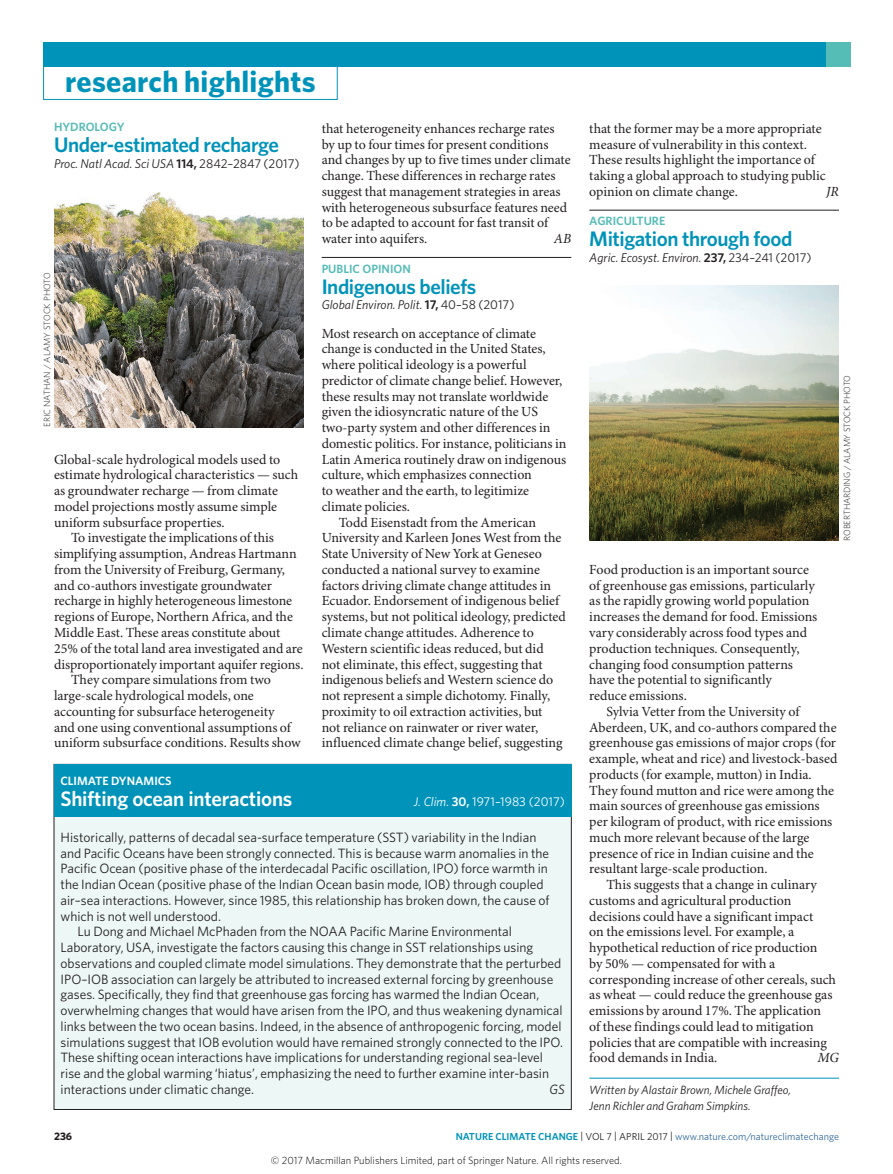
<style>
.page{position:relative;width:893px;height:1174px;background:#fff}
.page>*{position:absolute;margin:0;border:0;box-sizing:border-box;transform-origin:0 0}
.t1{font:700 30px "Whitney";letter-spacing:.01em;color:#0093ba}
.Title{font:600 21px "Whitney";letter-spacing:-.02em;color:#0093ba}
.RH_box_title{font:600 21px "Whitney";letter-spacing:-.01em;color:#fff}
.Body_text{font:13.95px/15.8px "Minion Pro";letter-spacing:-.005em;color:#231f20}
.Body_first{font:13.95px/15.8px "Minion Pro";color:#231f20}
.Body_text-2{font:italic 13.95px "Minion Pro";color:#231f20}
.Box_body_text{font:13.5px/15.8px "Whitney";color:#231f20}
.Box_body_first{font:13.5px/15.8px "Whitney";color:#231f20}
.Box_body_text-2{font:italic 13.5px "Whitney";color:#231f20}
.Journal_DOI_ref{font:italic 12.75px "Whitney";color:#231f20}
.Author_information{font:italic 12px/15.8px "Whitney";color:#231f20}
.Subject_w_rule{font:600 12px "Whitney";color:#56bcb6}
.RH_box_subject{font:600 12px "Whitney";color:#fff}
.Subject{font:600 12px "Whitney";color:#56bcb6}
.t2{font:700 10.8px "Whitney";color:#231f20}
.t3{font:300 10.5px "Whitney";color:#000}
.t4{font:10.2px "Whitney";color:#2f679b}
.Picture_credit{font:300 9px "Whitney";letter-spacing:-.01em;color:#231f20}
.s1{font-weight:600;font-style:normal}
.s2{font-style:normal}
.s3{color:#0093ba}
.s4{font-weight:400;font-style:italic;font-size:12.75px}
.s5{font-size:12.75px}
.s6{font-weight:400;font-size:12.75px}
.s7{font-weight:600;color:#0093ba}
.s8{color:#231f20}
</style>
<div class="page">
<div style="left:43px;top:66px;width:295px;height:34px;border:1px solid #0093ba"></div>
<div style="left:43px;top:43px;width:806px;height:24px;background:#0093ba"></div>
<div style="left:826px;top:43px;width:24px;height:24px;background:#56bcb6"></div>
<hr style="left:322px;top:257px;width:249px;height:1px;background:#231f20">
<hr style="left:589px;top:210px;width:250px;height:1px;background:#231f20">
<hr style="left:589px;top:1078px;width:250px;height:1px;background:#0093ba">
<div style="left:54px;top:764px;width:517px;height:345px;background:#edf7f6"></div>
<div style="left:54px;top:764px;width:517px;height:53px;background:#0093ba"></div>
<img style="left:54px;top:193px;width:250px;height:234px">
<img style="left:589px;top:285px;width:250px;height:256px">
<h1 class="t1" style="left:65px;top:61px;width:252px">research highlights</h1>
<p class="Subject" style="left:54px;top:119px;width:72px">HYDROLOGY</p>
<p class="Title" style="left:54px;top:131px;width:227px">Under-estimated recharge</p>
<p class="Journal_DOI_ref" style="left:54px;top:155px;width:247px">Proc. Natl Acad. Sci USA <span class="s1">114,</span> <span class="s2">2842–2847 (2017)</span></p>
<p class="Body_text" style="left:322px;top:121px;width:251px">that heterogeneity enhances recharge rates by up to four times for present conditions and changes by up to five times under climate change. These differences in recharge rates suggest that management strategies in areas with heterogeneous subsurface features need to be adapted to account for fast transit of water into aquifers.</p>
<p class="Body_text-2" style="left:554px;top:230px;width:19px">AB</p>
<p class="Picture_credit" style="left:41px;top:427px;width:156px;rotate:-90deg">ERIC NATHAN / ALAMY STOCK PHOTO</p>
<p class="Body_first" style="left:54px;top:452px;width:246px">Global-scale hydrological models used to estimate hydrological characteristics — such as groundwater recharge — from climate model projections mostly assume simple uniform subsurface properties.</p>
<p class="Body_text" style="left:54px;top:530px;width:251px;text-indent:17px">To investigate the implications of this simplifying assumption, Andreas Hartmann from the University of Freiburg, Germany, and co-authors investigate groundwater recharge in highly heterogeneous limestone regions of Europe, Northern Africa, and the Middle East. These areas constitute about 25% of the total land area investigated and are disproportionately important aquifer regions.</p>
<p class="Body_text" style="left:54px;top:672px;width:248px;text-indent:17px">They compare simulations from two large-scale hydrological models, one accounting for subsurface heterogeneity<br>and one using conventional assumptions of uniform subsurface conditions. Results show</p>
<p class="Subject_w_rule" style="left:322px;top:260px;width:91px">PUBLIC OPINION</p>
<p class="Title" style="left:322px;top:272px;width:156px">Indigenous beliefs</p>
<p class="Journal_DOI_ref" style="left:322px;top:296px;width:194px">Global Environ. Polit. <span class="s1">17,</span> <span class="s2">40–58 (2017)</span></p>
<p class="Body_first" style="left:322px;top:326px;width:246px">Most research on acceptance of climate change is conducted in the United States, where political ideology is a powerful predictor of climate change belief. However, these results may not translate worldwide given the idiosyncratic nature of the US two-party system and other differences in domestic politics. For instance, politicians in Latin America routinely draw on indigenous culture, which emphasizes connection<br>to weather and the earth, to legitimize climate policies.</p>
<p class="Body_text" style="left:322px;top:515px;width:246px;text-indent:17px">Todd Eisenstadt from the American University and Karleen Jones West from the State University of New York at Geneseo conducted a national survey to examine factors driving climate change attitudes in Ecuador. Endorsement of indigenous belief systems, but not political ideology, predicted climate change attitudes. Adherence to Western scientific ideas reduced, but did<br>not eliminate, this effect, suggesting that indigenous beliefs and Western science do not represent a simple dichotomy. Finally, proximity to oil extraction activities, but<br>not reliance on rainwater or river water, influenced climate change belief, suggesting</p>
<p class="RH_box_subject" style="left:60px;top:773px;width:113px">CLIMATE DYNAMICS</p>
<p class="RH_box_title" style="left:60px;top:785px;width:506px">Shifting ocean interactions<span class="s3">nteractions</span> <span class="s4">J. Clim.</span> <span class="s5">30,</span> <span class="s6">1971–1983 (2017)</span></p>
<p class="Box_body_first" style="left:61px;top:829px;width:490px">Historically, patterns of decadal sea-surface temperature (SST) variability in the Indian and Pacific Oceans have been strongly connected. This is because warm anomalies in the Pacific Ocean (positive phase of the interdecadal Pacific oscillation, IPO) force warmth in the Indian Ocean (positive phase of the Indian Ocean basin mode, IOB) through coupled air–sea interactions. However, since 1985, this relationship has broken down, the cause of which is not well understood.</p>
<p class="Box_body_text" style="left:61px;top:923px;width:504px;text-indent:17px">Lu Dong and Michael McPhaden from the NOAA Pacific Marine Environmental Laboratory, USA, investigate the factors causing this change in SST relationships using observations and coupled climate model simulations. They demonstrate that the perturbed IPO–IOB association can largely be attributed to increased external forcing by greenhouse gases. Specifically, they find that greenhouse gas forcing has warmed the Indian Ocean, overwhelming changes that would have arisen from the IPO, and thus weakening dynamical links between the two ocean basins. Indeed, in the absence of anthropogenic forcing, model simulations suggest that IOB evolution would have remained strongly connected to the IPO.<br>These shifting ocean interactions have implications for understanding regional sea-level rise and the global warming ‘hiatus’, emphasizing the need to further examine inter-basin interactions under climatic change.</p>
<p class="Box_body_text-2" style="left:549px;top:1080px;width:17px">GS</p>
<p class="Body_text" style="left:589px;top:121px;width:238px">that the former may be a more appropriate measure of vulnerability in this context.<br>These results highlight the importance of taking a global approach to studying public opinion on climate change.</p>
<p class="Body_text-2" style="left:826px;top:183px;width:14px">JR</p>
<p class="Subject_w_rule" style="left:589px;top:213px;width:77px">AGRICULTURE</p>
<p class="Title" style="left:589px;top:225px;width:205px">Mitigation through food</p>
<p class="Journal_DOI_ref" style="left:589px;top:249px;width:224px">Agric. Ecosyst. Environ. <span class="s1">237,</span> <span class="s2">234–241 (2017)</span></p>
<p class="Picture_credit" style="left:841px;top:541px;width:167px;rotate:-90deg">ROBERTHARDING / ALAMY STOCK PHOTO</p>
<p class="Body_first" style="left:589px;top:562px;width:230px">Food production is an important source of greenhouse gas emissions, particularly as the rapidly growing world population increases the demand for food. Emissions vary considerably across food types and production techniques. Consequently, changing food consumption patterns have the potential to significantly<br>reduce emissions.</p>
<p class="Body_text" style="left:589px;top:704px;width:250px;text-indent:17px">Sylvia Vetter from the University of Aberdeen, UK, and co-authors compared the greenhouse gas emissions of major crops (for example, wheat and rice) and livestock-based products (for example, mutton) in India.<br>They found mutton and rice were among the main sources of greenhouse gas emissions per kilogram of product, with rice emissions much more relevant because of the large presence of rice in Indian cuisine and the resultant large-scale production.</p>
<p class="Body_text" style="left:589px;top:877px;width:248px;text-indent:17px">This suggests that a change in culinary customs and agricultural production decisions could have a significant impact<br>on the emissions level. For example, a hypothetical reduction of rice production<br>by 50% — compensated for with a corresponding increase of other cereals, such as wheat — could reduce the greenhouse gas emissions by around 17%. The application<br>of these findings could lead to mitigation policies that are compatible with increasing food demands in India.</p>
<p class="Body_text-2" style="left:817px;top:1049px;width:23px">MG</p>
<p class="Author_information" style="left:589px;top:1081px;width:203px">Written by Alastair Brown, Michele Graffeo,<br>Jenn Richler and Graham Simpkins.</p>
<p class="t2" style="left:54px;top:1129px;width:20px">236</p>
<p class="t4" style="left:456px;top:1129px;width:385px"><span class="s7">NATURE CLIMATE CHANGE</span> <span class="s8">| VOL 7 | APRIL 2017 |</span> www.nature.com/natureclimatechange</p>
<p class="t3" style="left:271px;top:1153px;width:352px">© 2017 Macmillan Publishers Limited, part of Springer Nature. All rights reserved.</p>
</div>
